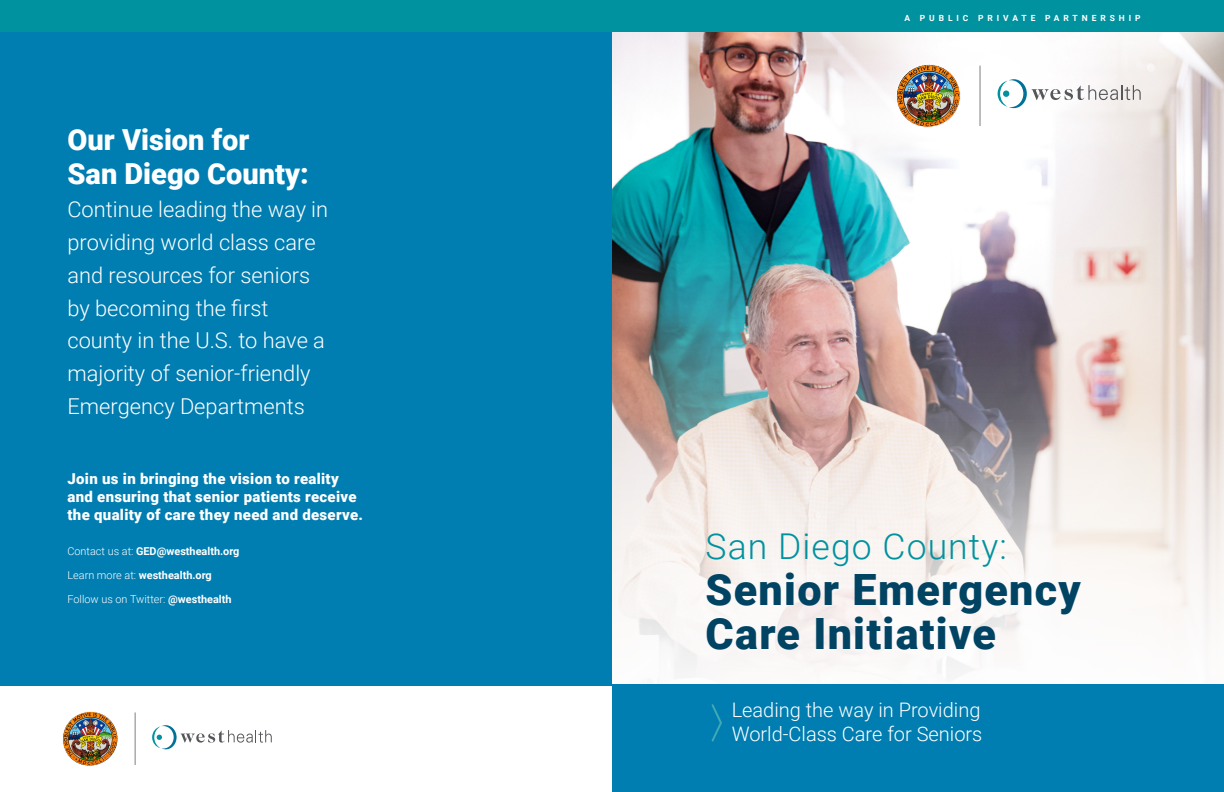
<style>
.page{position:relative;width:1224px;height:792px;background:#fff}
.page>*{position:absolute;margin:0;border:0;box-sizing:border-box;transform-origin:0 0}
.t1{font:900 43.1px/44.1px "Roboto";letter-spacing:.03em;color:#004363}
.t2{font:300 35.6px "Roboto";letter-spacing:.03em;color:#00929f}
.t3{font:900 29px/34.8px "Roboto";color:#fff}
.t4{font:300 21.8px/32.8px "Roboto";color:#fff}
.t5{font:300 20px/24px "Roboto";color:#fff}
.t6{font:900 15px/18px "Roboto";letter-spacing:.02em;color:#fff}
.t7{font:700 10.9px/24px "Roboto";color:#fff}
.t8{font:700 8.5px "Roboto";letter-spacing:.465em;color:#fff}
.s1{font-weight:300}
</style>
<div class="page">
<div style="left:0;top:0;width:612px;height:685px;background:#007db1"></div>
<img style="left:63px;top:711px;width:55px;height:55px">
<svg style="left:152px;top:725px;width:120px;height:24px"></svg>
<hr style="left:135px;top:712px;width:1px;height:53px;background:#7d7f82">
<img style="left:612px;top:31px;width:612px;height:192px">
<img style="left:612px;top:223px;width:612px;height:197px">
<svg style="left:612px;top:420px;width:612px;height:265px;fill:#f8f3f1"></svg>
<img style="left:896px;top:64px;width:65px;height:64px">
<svg style="left:998px;top:79px;width:143px;height:29px"></svg>
<hr style="left:980px;top:66px;width:1px;height:60px;background:#7d7f82">
<div style="left:612px;top:0;width:612px;height:31px;background:#00929f"></div>
<div style="left:0;top:0;width:612px;height:31px;background:#00929f"></div>
<div style="left:612px;top:685px;width:612px;height:107px;background:#007db1"></div>
<svg style="left:711px;top:704px;width:11px;height:38px"></svg>
<h3 class="t3" style="left:67px;top:121px;width:243px">Our Vision for<br>San Diego County:</h3>
<p class="t4" style="left:67px;top:192px;width:262px">Continue leading the way in providing world class care and resources for seniors by becoming the first county in the U.S. to have a majority of senior-friendly<br>Emergency Departments</p>
<p class="t6" style="left:67px;top:469px;width:297px">Join us in bringing the vision to reality and ensuring that senior patients receive the quality of care they need and deserve.</p>
<p class="t7" style="left:67px;top:539px;width:174px"><span class="s1">Contact us at:</span> GED@westhealth.org<br><span class="s1">Learn more at:</span> westhealth.org<br><span class="s1">Follow us on Twitter:</span> @westhealth</p>
<p class="t8" style="left:904px;top:12px;width:238px">A PUBLIC PRIVATE PARTNERSHIP</p>
<h2 class="t2" style="left:706px;top:521px;width:303px">San Diego County:</h2>
<h1 class="t1" style="left:706px;top:566px;width:377px">Senior Emergency<br>Care Initiative</h1>
<p class="t5" style="left:732px;top:697px;width:252px">Leading the way in Providing<br>World-Class Care for Seniors</p>
</div>
